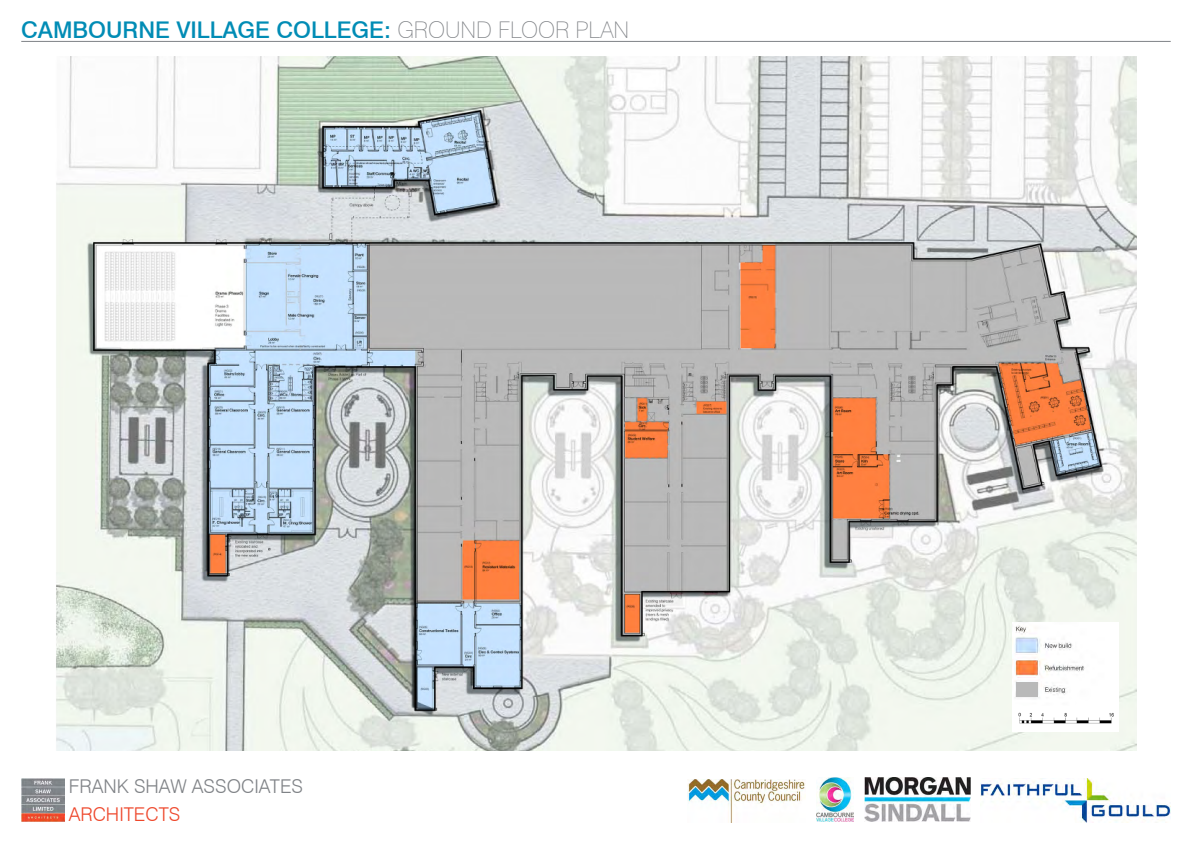
<style>
.page{position:relative;width:1192px;height:842px;background:#fff}
.page>*{position:absolute;margin:0;border:0;box-sizing:border-box;transform-origin:0 0}
.t1{font:500 23px "Swiss 721 BT";color:#018cb5}
.t2{font:300 19px "Swiss 721 BT";color:#808387}
.t3{font:300 19px "Swiss 721 BT";color:#ee472b}
.s1{font-weight:100;color:#808387}
</style>
<div class="page">
<hr style="left:21px;top:41px;width:1150px;height:1px;background:#808387">
<img style="left:21px;top:779px;width:43px;height:43px">
<img style="left:864px;top:778px;width:106px;height:43px">
<img style="left:817px;top:778px;width:37px;height:44px">
<img style="left:981px;top:778px;width:190px;height:44px">
<img style="left:687px;top:779px;width:119px;height:43px">
<img style="left:56px;top:57px;width:1081px;height:693px">
<img style="left:1013px;top:623px;width:105px;height:84px">
<img style="left:1013px;top:707px;width:105px;height:24px">
<div style="left:1016px;top:682px;width:21px;height:14px;background:#b9b9b9"></div>
<p class="t1" style="left:21px;top:16px;width:609px">CAMBOURNE VILLAGE COLLEGE: <span class="s1">GROUND FLOOR PLAN</span></p>
<p class="t2" style="left:69px;top:775px;width:236px">FRANK SHAW ASSOCIATES</p>
<p class="t3" style="left:69px;top:802px;width:113px">ARCHITECTS</p>
</div>
